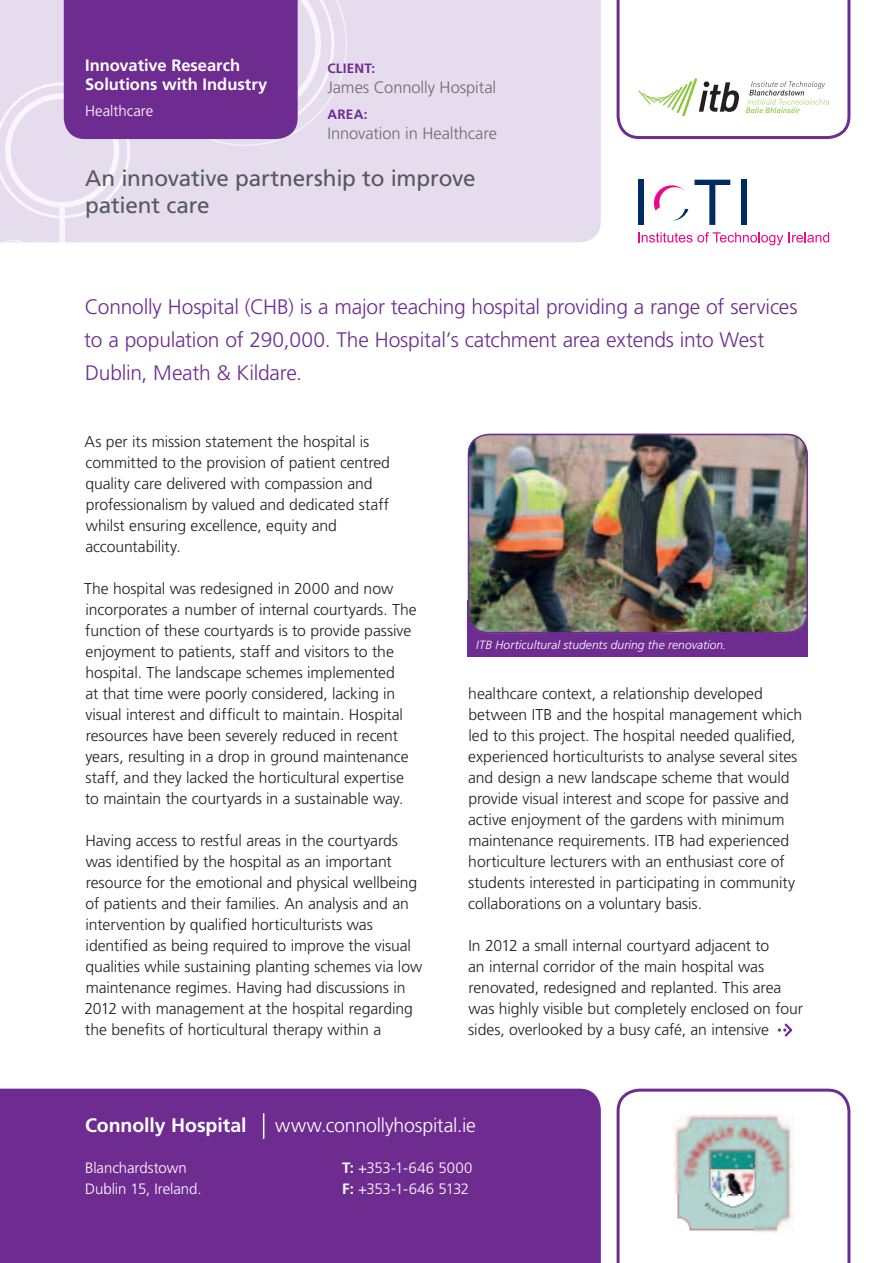
<style>
.page{position:relative;width:893px;height:1263px;background:#fff}
.page>*{position:absolute;margin:0;border:0;box-sizing:border-box;transform-origin:0 0}
.t1{font:22.5px/27px "Frutiger";letter-spacing:-.01em;color:#57585a}
.t2{font:300 21px/33px "Frutiger";letter-spacing:-.01em;color:#6e2c91}
.t3{font:300 19.5px "Frutiger";letter-spacing:-.01em;color:#fff}
.t4{font:700 19.5px "Frutiger";letter-spacing:-.005em;color:#fff}
.t5{font:300 16.5px "Frutiger";letter-spacing:-.005em;color:#6c6d70}
.t6{font:700 16.5px/19.5px "Frutiger";color:#fff}
.t7{font:300 15.75px/21px "Frutiger";letter-spacing:-.005em;color:#231f20}
.t8{font:300 15px/21px "Frutiger";letter-spacing:-.005em;color:#fff}
.t9{font:700 13.5px "Frutiger";letter-spacing:.02em;color:#6e2c91}
.t10{font:italic 300 12px "Frutiger";letter-spacing:.005em;color:#fff}
.s1{font-weight:700}
</style>
<div class="page">
<div style="left:347px;top:0;width:254px;height:242px;background:#e5dced"></div>
<div style="left:0;top:1089px;width:601px;height:174px;background:#6e2c91"></div>
<svg style="left:616px;top:1088px;width:235px;height:175px"></svg>
<svg style="left:0;top:0;width:347px;height:243px;background:#b899ca"></svg>
<div style="left:638px;top:180px;width:6px;height:45px;background:#002c62"></div>
<svg style="left:694px;top:180px;width:36px;height:45px"></svg>
<div style="left:741px;top:180px;width:6px;height:45px;background:#002c62"></div>
<svg style="left:654px;top:185px;width:34px;height:36px"></svg>
<svg style="left:638px;top:232px;width:145px;height:13px"></svg>
<svg style="left:789px;top:232px;width:40px;height:11px"></svg>
<svg style="left:616px;top:0;width:235px;height:140px"></svg>
<svg style="left:778px;top:1023px;width:15px;height:14px"></svg>
<img style="left:673px;top:1114px;width:121px;height:120px">
<svg style="left:263px;top:1113px;width:1px;height:26px"></svg>
<div style="left:468px;top:600px;width:340px;height:57px;background:#6e2c91"></div>
<img style="left:468px;top:434px;width:340px;height:199px">
<div style="left:468px;top:434px;width:340px;height:199px;border:2px solid #6e2c91;border-radius:21px"></div>
<p class="t6" style="left:85px;top:55px;width:184px">Innovative research solutions with Industry</p>
<p class="t8" style="left:85px;top:101px;width:70px">Healthcare</p>
<p class="t9" style="left:327px;top:60px;width:49px">CLIent:</p>
<p class="t5" style="left:327px;top:78px;width:170px">James Connolly Hospital</p>
<p class="t9" style="left:327px;top:107px;width:42px">AreA:</p>
<p class="t5" style="left:327px;top:124px;width:171px">Innovation in Healthcare</p>
<h1 class="t1" style="left:85px;top:164px;width:392px">An innovative partnership to improve patient care</h1>
<h2 class="t2" style="left:84px;top:290px;width:715px">Connolly Hospital (CHB) is a major teaching hospital providing a range of services to a population of 290,000. The Hospital’s catchment area extends into West<br>Dublin, Meath &amp; Kildare.</h2>
<p class="t7" style="left:84px;top:431px;width:307px">As per its mission statement the hospital is committed to the provision of patient centred quality care delivered with compassion and professionalism by valued and dedicated staff whilst ensuring excellence, equity and accountability.</p>
<p class="t7" style="left:84px;top:578px;width:334px">The hospital was redesigned in 2000 and now incorporates a number of internal courtyards. The function of these courtyards is to provide passive enjoyment to patients, staff and visitors to the hospital. The landscape schemes implemented<br>at that time were poorly considered, lacking in visual interest and difficult to maintain. Hospital resources have been severely reduced in recent years, resulting in a drop in ground maintenance staff, and they lacked the horticultural expertise to maintain the courtyards in a sustainable way.</p>
<p class="t7" style="left:84px;top:830px;width:339px">Having access to restful areas in the courtyards was identified by the hospital as an important resource for the emotional and physical wellbeing of patients and their families. An analysis and an intervention by qualified horticulturists was identified as being required to improve the visual qualities while sustaining planting schemes via low maintenance regimes. Having had discussions in 2012 with management at the hospital regarding the benefits of horticultural therapy within a</p>
<p class="t10" style="left:476px;top:637px;width:252px">ITB Horticultural students during the renovation.</p>
<p class="t7" style="left:468px;top:683px;width:335px">healthcare context, a relationship developed between ITB and the hospital management which led to this project. The hospital needed qualified, experienced horticulturists to analyse several sites and design a new landscape scheme that would provide visual interest and scope for passive and active enjoyment of the gardens with minimum maintenance requirements. ITB had experienced horticulture lecturers with an enthusiast core of students interested in participating in community collaborations on a voluntary basis.</p>
<p class="t7" style="left:468px;top:935px;width:336px">In 2012 a small internal courtyard adjacent to<br>an internal corridor of the main hospital was renovated, redesigned and replanted. This area was highly visible but completely enclosed on four sides, overlooked by a busy café, an intensive</p>
<p class="t4" style="left:85px;top:1114px;width:163px">Connolly Hospital</p>
<p class="t3" style="left:275px;top:1114px;width:202px">www.connollyhospital.ie</p>
<p class="t8" style="left:85px;top:1157px;width:118px">Blanchardstown<br>Dublin 15, Ireland.</p>
<p class="t8" style="left:342px;top:1157px;width:132px"><span class="s1">t:</span> +353-1-646 5000<br><span class="s1">F:</span> +353-1-646 5132</p>
</div>
